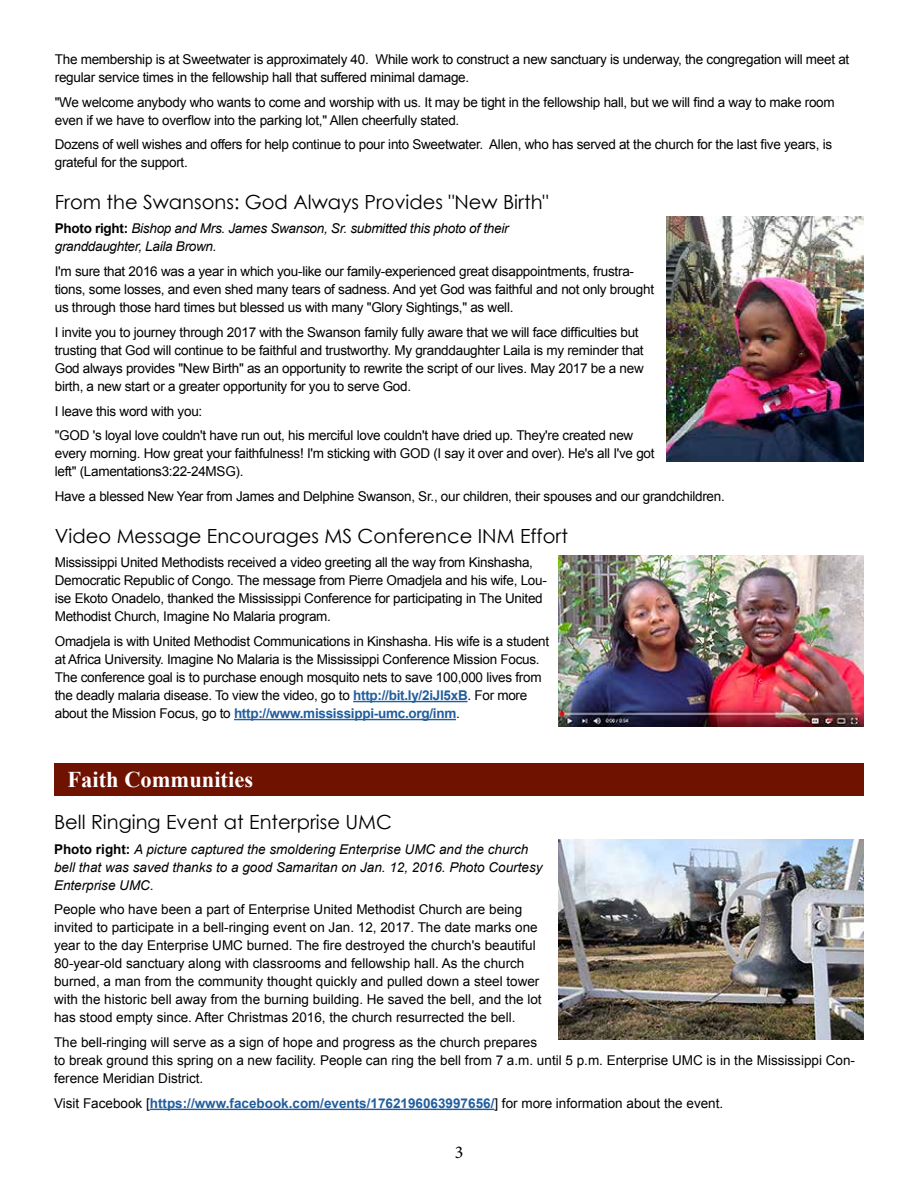
<style>
.page{position:relative;width:918px;height:1188px;background:#fff}
.page>*{position:absolute;margin:0;border:0;box-sizing:border-box;transform-origin:0 0}
.t1{font:700 22.5px "Times New Roman";color:#fff}
.t2{font:19.5px "Century Gothic";color:#000}
.t3{font:18px "Minion Pro";color:#000}
.t4{font:13.5px/18px "Arial";letter-spacing:-.02em;color:#000}
.t5{font:13.5px/18px "Arial";color:#000}
.t6{font:italic 13.5px/18px "Arial";color:#000}
.t7{font:700 13.5px "Arial";color:#215e9e}
.t8{font:italic 13.5px/18px "Arial";letter-spacing:-.02em;color:#000}
.s1{font-weight:700;font-style:normal}
.s2{font-weight:700;color:#215e9e}
.s3{font-weight:400;color:#000}
</style>
<div class="page">
<hr style="left:353px;top:701px;width:115px;height:1px;background:#215e9e">
<hr style="left:234px;top:719px;width:222px;height:1px;background:#215e9e">
<img style="left:666px;top:216px;width:198px;height:245px">
<img style="left:558px;top:556px;width:306px;height:170px">
<img style="left:558px;top:839px;width:306px;height:200px">
<div style="left:54px;top:764px;width:810px;height:32px;background:#6f1200"></div>
<hr style="left:150px;top:1109px;width:344px;height:1px;background:#215e9e">
<p class="t4" style="left:55px;top:50px;width:796px">The membership is at Sweetwater is approximately 40. While work to construct a new sanctuary is underway, the congregation will meet at regular service times in the fellowship hall that suffered minimal damage.</p>
<p class="t4" style="left:55px;top:93px;width:781px">"We welcome anybody who wants to come and worship with us. It may be tight in the fellowship hall, but we will find a way to make room even if we have to overflow into the parking lot," Allen cheerfully stated.</p>
<p class="t4" style="left:55px;top:136px;width:779px">Dozens of well wishes and offers for help continue to pour into Sweetwater. Allen, who has served at the church for the last five years, is grateful for the support.</p>
<h2 class="t2" style="left:55px;top:190px;width:495px">From the Swansons: God Always Provides "New Birth"</h2>
<p class="t8" style="left:55px;top:220px;width:455px"><span class="s1">Photo right:</span> Bishop and Mrs. James Swanson, Sr. submitted this photo of their granddaughter, Laila Brown.</p>
<p class="t4" style="left:55px;top:263px;width:601px">I'm sure that 2016 was a year in which you-like our family-experienced great disappointments, frustra&shy;tions, some losses, and even shed many tears of sadness. And yet God was faithful and not only brought us through those hard times but blessed us with many "Glory Sightings," as well.</p>
<p class="t4" style="left:55px;top:323px;width:591px">I invite you to journey through 2017 with the Swanson family fully aware that we will face difficulties but trusting that God will continue to be faithful and trustworthy. My granddaughter Laila is my reminder that God always provides "New Birth" as an opportunity to rewrite the script of our lives. May 2017 be a new birth, a new start or a greater opportunity for you to serve God.</p>
<p class="t4" style="left:55px;top:399px;width:580px;line-height:24.8px">I leave this word with you:<br>"GOD 's loyal love couldn't have run out, his merciful love couldn't have dried up. They're created new</p>
<p class="t4" style="left:55px;top:445px;width:601px">every morning. How great your faithfulness! I'm sticking with GOD (I say it over and over). He's all I've got left" (Lamentations3:22-24MSG).</p>
<p class="t4" style="left:55px;top:488px;width:672px">Have a blessed New Year from James and Delphine Swanson, Sr., our children, their spouses and our grandchildren.</p>
<h2 class="t2" style="left:55px;top:524px;width:515px">Video Message Encourages MS Conference INM Effort</h2>
<p class="t4" style="left:55px;top:554px;width:494px">Mississippi United Methodists received a video greeting all the way from Kinshasha, Democratic Republic of Congo. The message from Pierre Omadjela and his wife, Lou&shy;ise Ekoto Onadelo, thanked the Mississippi Conference for participating in The United Methodist Church, Imagine No Malaria program.</p>
<p class="t4" style="left:55px;top:633px;width:496px">Omadjela is with United Methodist Communications in Kinshasha. His wife is a student at Africa University. Imagine No Malaria is the Mississippi Conference Mission Focus.<br>The conference goal is to purchase enough mosquito nets to save 100,000 lives from the deadly malaria disease. To view the video, go to <span class="s2">http://bit.ly/2iJl5xB</span>. For more about the Mission Focus, go to <span class="s2">http://www.mississippi-umc.org/inm</span>.</p>
<h1 class="t1" style="left:68px;top:764px;width:187px">Faith Communities</h1>
<h2 class="t2" style="left:54px;top:810px;width:340px">Bell Ringing Event at Enterprise UMC</h2>
<p class="t6" style="left:54px;top:840px;width:490px"><span class="s1">Photo right:</span> A picture captured the smoldering Enterprise UMC and the church bell that was saved thanks to a good Samaritan on Jan. 12, 2016. Photo Courtesy<br>Enterprise UMC.</p>
<p class="t5" style="left:54px;top:901px;width:489px">People who have been a part of Enterprise United Methodist Church are being invited to participate in a bell-ringing event on Jan. 12, 2017. The date marks one year to the day Enterprise UMC burned. The fire destroyed the church's beautiful 80-year-old sanctuary along with classrooms and fellowship hall. As the church burned, a man from the community thought quickly and pulled down a steel tower with the historic bell away from the burning building. He saved the bell, and the lot has stood empty since. After Christmas 2016, the church resurrected the bell.</p>
<p class="t5" style="left:54px;top:1034px;width:803px">The bell-ringing will serve as a sign of hope and progress as the church prepares<br>to break ground this spring on a new facility. People can ring the bell from 7 a.m. until 5 p.m. Enterprise UMC is in the Mississippi Con&shy;ference Meridian District.</p>
<p class="t7" style="left:54px;top:1094px;width:671px"><span class="s3">Visit Facebook [</span>https://www.facebook.com/events/1762196063997656/<span class="s3">] for more information about the event.</span></p>
<h3 class="t3" style="left:455px;top:1140px;width:10px">3</h3>
</div>
